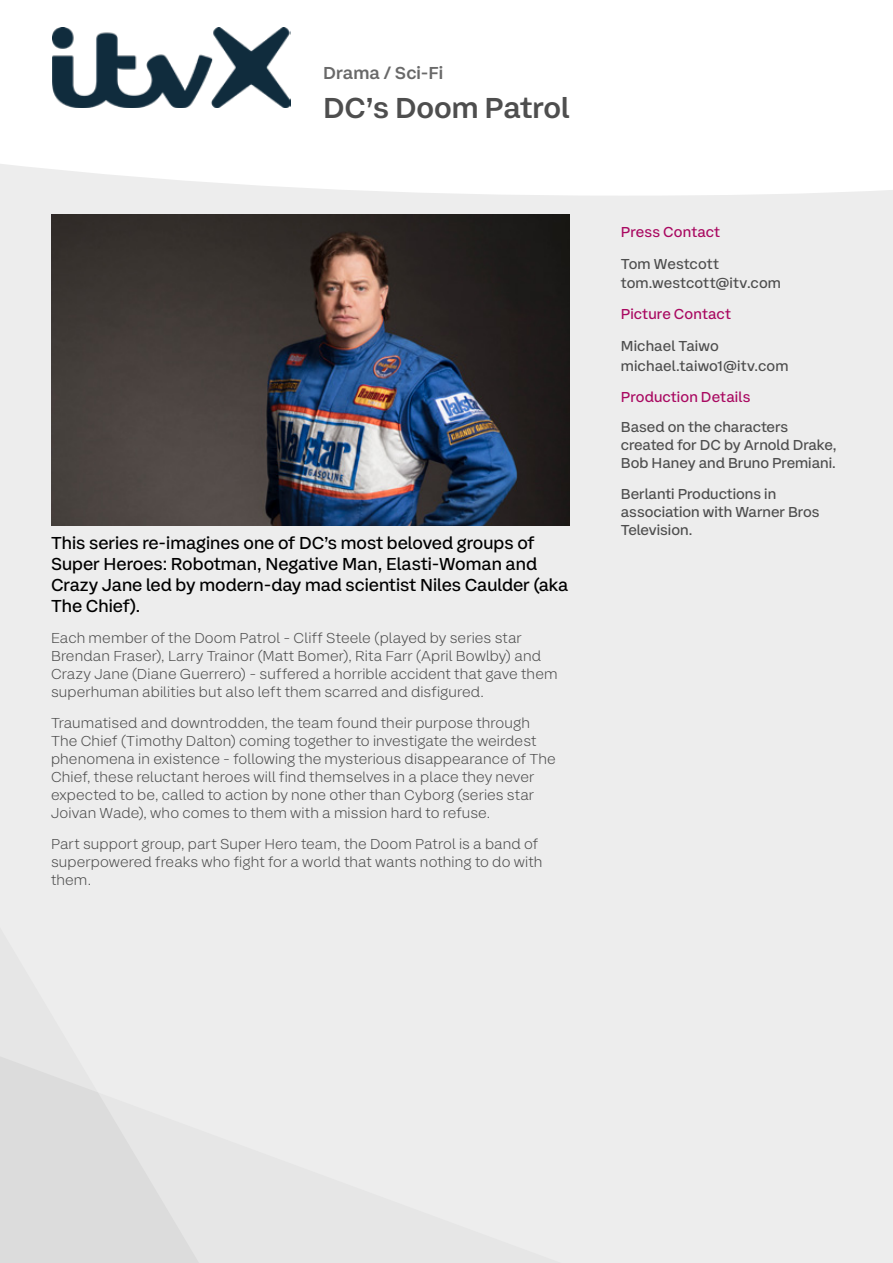
<style>
.page{position:relative;width:893px;height:1263px;background:#ededed}
.page>*{position:absolute;margin:0;border:0;box-sizing:border-box;transform-origin:0 0}
.t1{font:500 30px "ITV Display Sans";letter-spacing:-.005em;color:#4e4e4e}
.t2{font:18px/21px "ITV Display Sans";color:#000}
.t3{font:500 18px "ITV Display Sans";color:#696969}
.t4{font:300 15px/18px "ITV Display Sans";letter-spacing:.01em;color:#4e4e4e}
.t5{font:15px/18px "ITV Display Sans";color:#4e4e4e}
.t6{font:15px "ITV Display Sans";letter-spacing:.005em;color:#a90961}
</style>
<div class="page">
<svg style="left:0;top:1056px;width:199px;height:207px"></svg>
<div style="left:0;top:0;width:893px;height:196px;background:#fff"></div>
<img style="left:51px;top:215px;width:519px;height:311px">
<img style="left:52px;top:28px;width:239px;height:79px">
<p class="t3" style="left:323px;top:61px;width:122px">Drama / Sci-Fi</p>
<h1 class="t1" style="left:323px;top:89px;width:248px">DC’s Doom Patrol</h1>
<p class="t2" style="left:51px;top:533px;width:519px">This series re-imagines one of DC’s most beloved groups of Super Heroes: Robotman, Negative Man, Elasti-Woman and Crazy Jane led by modern-day mad scientist Niles Caulder (aka The Chief).</p>
<p class="t4" style="left:51px;top:629px;width:508px">Each member of the Doom Patrol - Cliff Steele (played by series star Brendan Fraser), Larry Trainor (Matt Bomer), Rita Farr (April Bowlby) and Crazy Jane (Diane Guerrero) - suffered a horrible accident that gave them superhuman abilities but also left them scarred and disfigured.</p>
<p class="t4" style="left:51px;top:714px;width:506px">Traumatised and downtrodden, the team found their purpose through The Chief (Timothy Dalton) coming together to investigate the weirdest phenomena in existence - following the mysterious disappearance of The Chief, these reluctant heroes will find themselves in a place they never expected to be, called to action by none other than Cyborg (series star Joivan Wade), who comes to them with a mission hard to refuse.</p>
<p class="t4" style="left:51px;top:834px;width:493px">Part support group, part Super Hero team, the Doom Patrol is a band of superpowered freaks who fight for a world that wants nothing to do with them.</p>
<p class="t6" style="left:621px;top:222px;width:101px">Press Contact</p>
<p class="t5" style="left:621px;top:254px;width:162px;line-height:19.5px">Tom Westcott tom.westcott@itv.com</p>
<p class="t6" style="left:621px;top:304px;width:112px">Picture Contact</p>
<p class="t5" style="left:621px;top:336px;width:169px;line-height:19.5px">Michael Taiwo michael.taiwo1@itv.com</p>
<p class="t6" style="left:621px;top:387px;width:131px">Production Details</p>
<p class="t5" style="left:621px;top:418px;width:217px">Based on the characters created for DC by Arnold Drake,<br>Bob Haney and Bruno Premiani.</p>
<p class="t5" style="left:621px;top:485px;width:200px">Berlanti Productions in association with Warner Bros<br>Television.</p>
</div>
